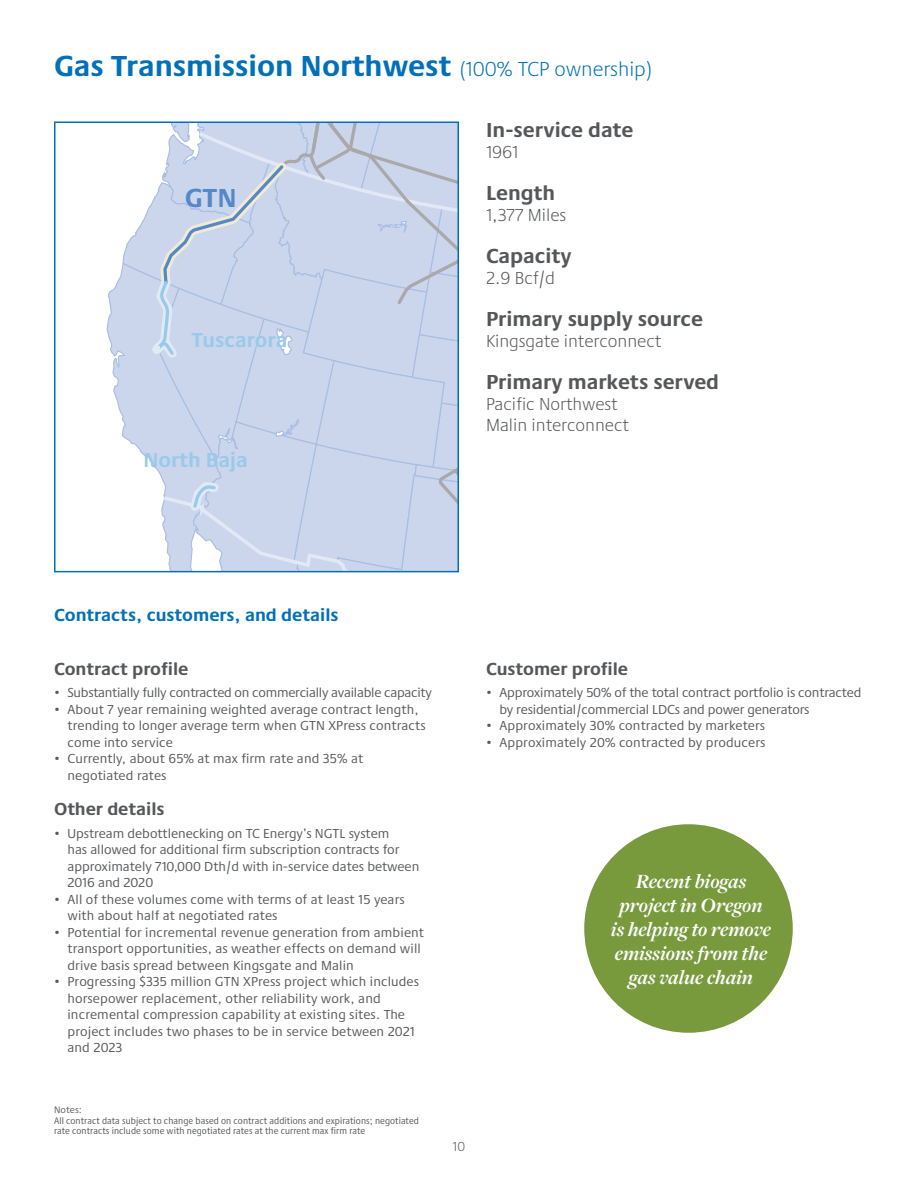
<style>
.page{position:relative;width:918px;height:1188px;background:#fff}
.page>*{position:absolute;margin:0;border:0;box-sizing:border-box;transform-origin:0 0}
.t1{font:700 30px "Praxis Next";color:#0070b9}
.t2{font:700 27px "Praxis Next";color:#5489c7}
.t3{font:italic 700 21px/24px "Freight Disp Pro";color:#fff;text-align:center}
.t4{font:700 21px "Praxis Next";color:#555759}
.t5{font:700 21px "Praxis Next";color:#9acaeb}
.t6{font:300 18px/21px "Praxis Next";color:#555759}
.t7{font:700 18px "Praxis Next";color:#555759}
.t8{font:700 18px "Praxis Next";color:#0070b9}
.t9{font:13.5px/16.5px "Praxis Next";letter-spacing:.01em;color:#555759}
.t10{font:13.5px/16.5px "Praxis Next";letter-spacing:-.01em;color:#555759}
.t11{font:13.5px "Praxis Next";letter-spacing:-.015em;color:#555759}
.t12{font:300 13.5px "Praxis Next";color:#555759}
.t13{font:condensed 9.75px/10.5px "Praxis Next";letter-spacing:.01em;color:#555759}
.t14{font:9.75px "Praxis Next";letter-spacing:.01em;color:#555759}
.s1{font-weight:300;font-size:21px}
</style>
<div class="page">
<svg style="left:106px;top:125px;width:350px;height:444px;background:#cfd9ed"></svg>
<div style="left:54px;top:122px;width:405px;height:450px;border:2px solid #0070b9"></div>
<div style="left:584px;top:824px;width:209px;height:209px;background:#789a3d;border-radius:50%"></div>
<h1 class="t1" style="left:54px;top:55px;width:601px">Gas Transmission Northwest <span class="s1">(100% TCP ownership)</span></h1>
<h2 class="t2" style="left:185px;top:187px;width:54px">GTN</h2>
<h3 class="t5" style="left:192px;top:332px;width:97px">Tuscarora</h3>
<h3 class="t5" style="left:143px;top:452px;width:106px">North Baja</h3>
<h3 class="t4" style="left:486px;top:122px;width:149px">In-service date</h3>
<h3 class="t6" style="left:486px;top:143px;width:34px">1961</h3>
<h3 class="t4" style="left:486px;top:185px;width:71px">Length</h3>
<h3 class="t6" style="left:486px;top:206px;width:82px">1,377 Miles</h3>
<h3 class="t4" style="left:486px;top:248px;width:87px">Capacity</h3>
<h3 class="t6" style="left:486px;top:269px;width:71px">2.9 Bcf/d</h3>
<h3 class="t4" style="left:486px;top:311px;width:219px">Primary supply source</h3>
<h3 class="t6" style="left:486px;top:332px;width:177px">Kingsgate interconnect</h3>
<h3 class="t4" style="left:486px;top:374px;width:235px">Primary markets served</h3>
<h3 class="t6" style="left:486px;top:395px;width:144px">Pacific Northwest<br>Malin interconnect</h3>
<h3 class="t8" style="left:54px;top:608px;width:286px">Contracts, customers, and details</h3>
<h3 class="t7" style="left:54px;top:662px;width:136px">Contract profile</h3>
<p class="t11" style="left:54px;top:688px;width:379px">• Substantially fully contracted on commercially available capacity</p>
<p class="t9" style="left:68px;top:702px;width:360px;text-indent:-14px">• About 7 year remaining weighted average contract length, trending to longer average term when GTN XPress contracts come into service</p>
<p class="t9" style="left:68px;top:752px;width:297px;text-indent:-14px">• Currently, about 65% at max firm rate and 35% at negotiated rates</p>
<h3 class="t7" style="left:54px;top:802px;width:112px">Other details</h3>
<p class="t9" style="left:68px;top:826px;width:353px;text-indent:-14px">• Upstream debottlenecking on TC Energy’s NGTL system<br>has allowed for additional firm subscription contracts for approximately 710,000 Dth/d with in-service dates between 2016 and 2020</p>
<p class="t9" style="left:68px;top:892px;width:339px;text-indent:-14px">• All of these volumes come with terms of at least 15 years with about half at negotiated rates</p>
<p class="t9" style="left:68px;top:925px;width:358px;text-indent:-14px">• Potential for incremental revenue generation from ambient transport opportunities, as weather effects on demand will drive basis spread between Kingsgate and Malin</p>
<p class="t9" style="left:68px;top:974px;width:353px;text-indent:-14px">• Progressing $335 million GTN XPress project which includes horsepower replacement, other reliability work, and incremental compression capability at existing sites. The project includes two phases to be in service between 2021 and 2023</p>
<p class="t14" style="left:54px;top:1106px;width:29px">Notes:</p>
<p class="t13" style="left:54px;top:1116px;width:366px">All contract data subject to change based on contract additions and expirations; negotiated rate contracts include some with negotiated rates at the current max firm rate</p>
<p class="t12" style="left:453px;top:1141px;width:14px">10</p>
<h3 class="t7" style="left:486px;top:662px;width:144px">Customer profile</h3>
<p class="t10" style="left:500px;top:686px;width:363px;text-indent:-14px">• Approximately 50% of the total contract portfolio is contracted by residential/commercial LDCs and power generators</p>
<p class="t9" style="left:486px;top:719px;width:281px">• Approximately 30% contracted by marketers</p>
<p class="t9" style="left:486px;top:735px;width:281px">• Approximately 20% contracted by producers</p>
<h3 class="t3" style="left:611px;top:872px;width:162px">Recent biogas project in Oregon is helping to remove emissions from the gas value chain</h3>
</div>
